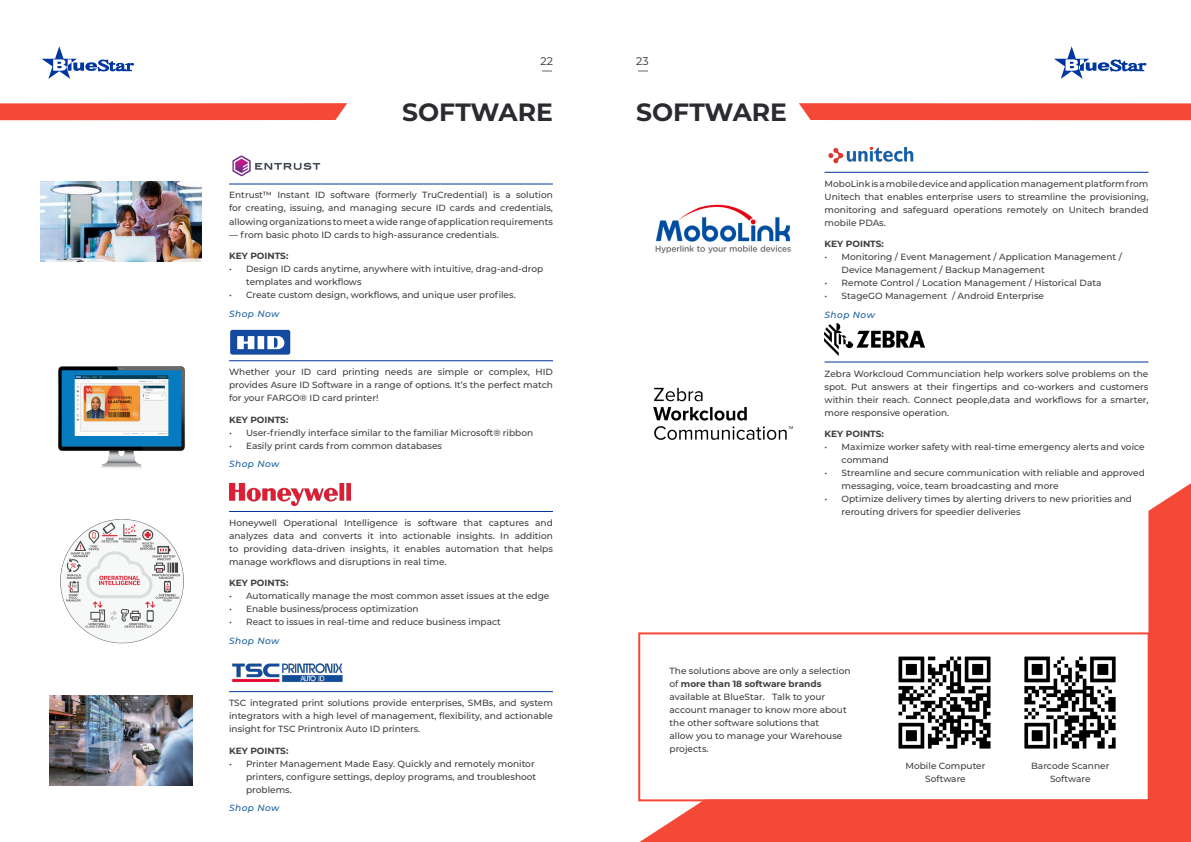
<style>
.page{position:relative;width:1191px;height:842px;background:#fff}
.page>*{position:absolute;margin:0;border:0;box-sizing:border-box;transform-origin:0 0}
.Headline{font:700 25px "Montserrat";color:#292b2f}
.t1{font:11px "Montserrat";color:#292b2f}
.Paragraph{font:500 9px/13px "Montserrat";color:#3e3e3f}
.KeyPoints{font:700 9px "Montserrat";color:#3e3e3f}
.Websites{font:italic 500 9px "Montserrat";letter-spacing:.05em;color:#175d9e}
.s1{font-weight:700}
</style>
<div class="page">
<img style="left:58px;top:366px;width:127px;height:102px">
<img style="left:60px;top:519px;width:124px;height:125px">
<div style="left:639px;top:483px;width:552px;height:359px;background:#f54937"></div>
<svg style="left:639px;top:483px;width:509px;height:315px"></svg>
<hr style="left:824px;top:172px;width:324px;height:1px;background:#0036a0">
<hr style="left:824px;top:362px;width:324px;height:1px;background:#0036a0">
<img style="left:828px;top:147px;width:86px;height:17px">
<img style="left:824px;top:324px;width:100px;height:32px">
<img style="left:50px;top:696px;width:143px;height:89px">
<img style="left:655px;top:204px;width:136px;height:50px">
<img style="left:653px;top:387px;width:140px;height:53px">
<svg style="left:799px;top:103px;width:392px;height:17px;background:#f54e3d"></svg>
<div style="left:638px;top:632px;width:511px;height:169px;border:2px solid #f54937"></div>
<img style="left:887px;top:646px;width:114px;height:113px">
<img style="left:1013px;top:646px;width:113px;height:113px">
<svg style="left:42px;top:46px;width:92px;height:33px"></svg>
<svg style="left:1054px;top:46px;width:92px;height:33px"></svg>
<svg style="left:0;top:103px;width:347px;height:17px;background:#f54f3d"></svg>
<svg style="left:638px;top:70px;width:9px;height:2px"></svg>
<svg style="left:542px;top:70px;width:10px;height:2px"></svg>
<hr style="left:229px;top:184px;width:324px;height:1px;background:#0036a0">
<hr style="left:229px;top:360px;width:324px;height:1px;background:#0036a0">
<hr style="left:229px;top:511px;width:324px;height:1px;background:#0036a0">
<hr style="left:229px;top:691px;width:324px;height:1px;background:#0036a0">
<img style="left:232px;top:155px;width:89px;height:22px">
<div style="left:230px;top:330px;width:60px;height:25px;background:#144aa0;border-radius:2px"></div>
<svg style="left:237px;top:336px;width:47px;height:13px"></svg>
<img style="left:229px;top:484px;width:121px;height:21px">
<img style="left:232px;top:663px;width:111px;height:19px">
<img style="left:41px;top:181px;width:161px;height:81px">
<p class="t1" style="left:540px;top:53px;width:14px">22</p>
<p class="t1" style="left:636px;top:53px;width:14px">23</p>
<p class="Headline" style="left:402px;top:94px;width:152px">SOFTWARE</p>
<p class="Paragraph" style="left:229px;top:188px;width:325px;text-align:justify">Entrust™ Instant ID software (formerly TruCredential) is a solution for creating, issuing, and managing secure ID cards and credentials, allowing organizations to meet a wide range of application requirements</p>
<p class="Paragraph" style="left:229px;top:227px;width:271px">— from basic photo ID cards to high-assurance credentials.</p>
<p class="KeyPoints" style="left:229px;top:249px;width:61px">KEY POINTS:</p>
<p class="Paragraph" style="left:246px;top:262px;width:299px;text-indent:-17px">• Design ID cards anytime, anywhere with intuitive, drag-and-drop templates and workflows</p>
<p class="Paragraph" style="left:229px;top:288px;width:288px">• Create custom design, workflows, and unique user profiles.</p>
<p class="Websites" style="left:229px;top:307px;width:52px">Shop Now</p>
<p class="Paragraph" style="left:229px;top:365px;width:325px;text-align:justify">Whether your ID card printing needs are simple or complex, HID provides Asure ID Software in a range of options. It’s the perfect match for your FARGO® ID card printer!</p>
<p class="KeyPoints" style="left:229px;top:413px;width:61px">KEY POINTS:</p>
<p class="Paragraph" style="left:229px;top:426px;width:306px">• User-friendly interface similar to the familiar Microsoft® ribbon</p>
<p class="Paragraph" style="left:229px;top:439px;width:214px">• Easily print cards from common databases</p>
<p class="Websites" style="left:229px;top:458px;width:52px">Shop Now</p>
<p class="Paragraph" style="left:229px;top:516px;width:325px;text-align:justify">Honeywell Operational Intelligence is software that captures and analyzes data and converts it into actionable insights. In addition to providing data-driven insights, it enables automation that helps manage workflows and disruptions in real time.</p>
<p class="KeyPoints" style="left:229px;top:577px;width:61px">KEY POINTS:</p>
<p class="Paragraph" style="left:229px;top:589px;width:322px">• Automatically manage the most common asset issues at the edge</p>
<p class="Paragraph" style="left:229px;top:602px;width:191px">• Enable business/process optimization</p>
<p class="Paragraph" style="left:229px;top:615px;width:273px">• React to issues in real-time and reduce business impact</p>
<p class="Websites" style="left:229px;top:635px;width:52px">Shop Now</p>
<p class="Paragraph" style="left:229px;top:696px;width:325px;text-align:justify">TSC integrated print solutions provide enterprises, SMBs, and system integrators with a high level of management, flexibility, and actionable insight for TSC Printronix Auto ID printers.</p>
<p class="KeyPoints" style="left:229px;top:744px;width:61px">KEY POINTS:</p>
<p class="Paragraph" style="left:246px;top:756px;width:292px;text-indent:-17px">• Printer Management Made Easy. Quickly and remotely monitor printers, configure settings, deploy programs, and troubleshoot problems.</p>
<p class="Websites" style="left:229px;top:802px;width:52px">Shop Now</p>
<p class="Headline" style="left:636px;top:94px;width:152px">SOFTWARE</p>
<p class="Paragraph" style="left:824px;top:177px;width:325px;text-align:justify">MoboLink is a mobile device and application management platform from Unitech that enables enterprise users to streamline the provisioning, monitoring and safeguard operations remotely on Unitech branded mobile PDAs.</p>
<p class="KeyPoints" style="left:824px;top:238px;width:61px">KEY POINTS:</p>
<p class="Paragraph" style="left:841px;top:250px;width:282px;text-indent:-17px">• Monitoring / Event Management / Application Management /<br>Device Management / Backup Management</p>
<p class="Paragraph" style="left:824px;top:276px;width:278px">• Remote Control / Location Management / Historical Data</p>
<p class="Paragraph" style="left:824px;top:289px;width:221px">• StageGO Management / Android Enterprise</p>
<p class="Websites" style="left:824px;top:308px;width:52px">Shop Now</p>
<p class="Paragraph" style="left:824px;top:366px;width:325px;text-align:justify">Zebra Workcloud Communciation help workers solve problems on the spot. Put answers at their fingertips and co-workers and customers within their reach. Connect people,data and workflows for a smarter, more responsive operation.</p>
<p class="KeyPoints" style="left:824px;top:427px;width:61px">KEY POINTS:</p>
<p class="Paragraph" style="left:841px;top:440px;width:305px;text-indent:-17px">• Maximize worker safety with real-time emergency alerts and voice command</p>
<p class="Paragraph" style="left:841px;top:466px;width:305px;text-indent:-17px">• Streamline and secure communication with reliable and approved messaging, voice, team broadcasting and more</p>
<p class="Paragraph" style="left:841px;top:492px;width:292px;text-indent:-17px">• Optimize delivery times by alerting drivers to new priorities and rerouting drivers for speedier deliveries</p>
<p class="Paragraph" style="left:669px;top:663px;width:182px">The solutions above are only a selection of <span class="s1">more than 18 software brands </span>available at BlueStar. Talk to your account manager to know more about the other software solutions that<br>allow you to manage your Warehouse projects.</p>
<p class="Paragraph" style="left:905px;top:759px;width:81px;text-align:center">Mobile Computer<br>Software</p>
<p class="Paragraph" style="left:1031px;top:759px;width:80px;text-align:center">Barcode Scanner<br>Software</p>
</div>
